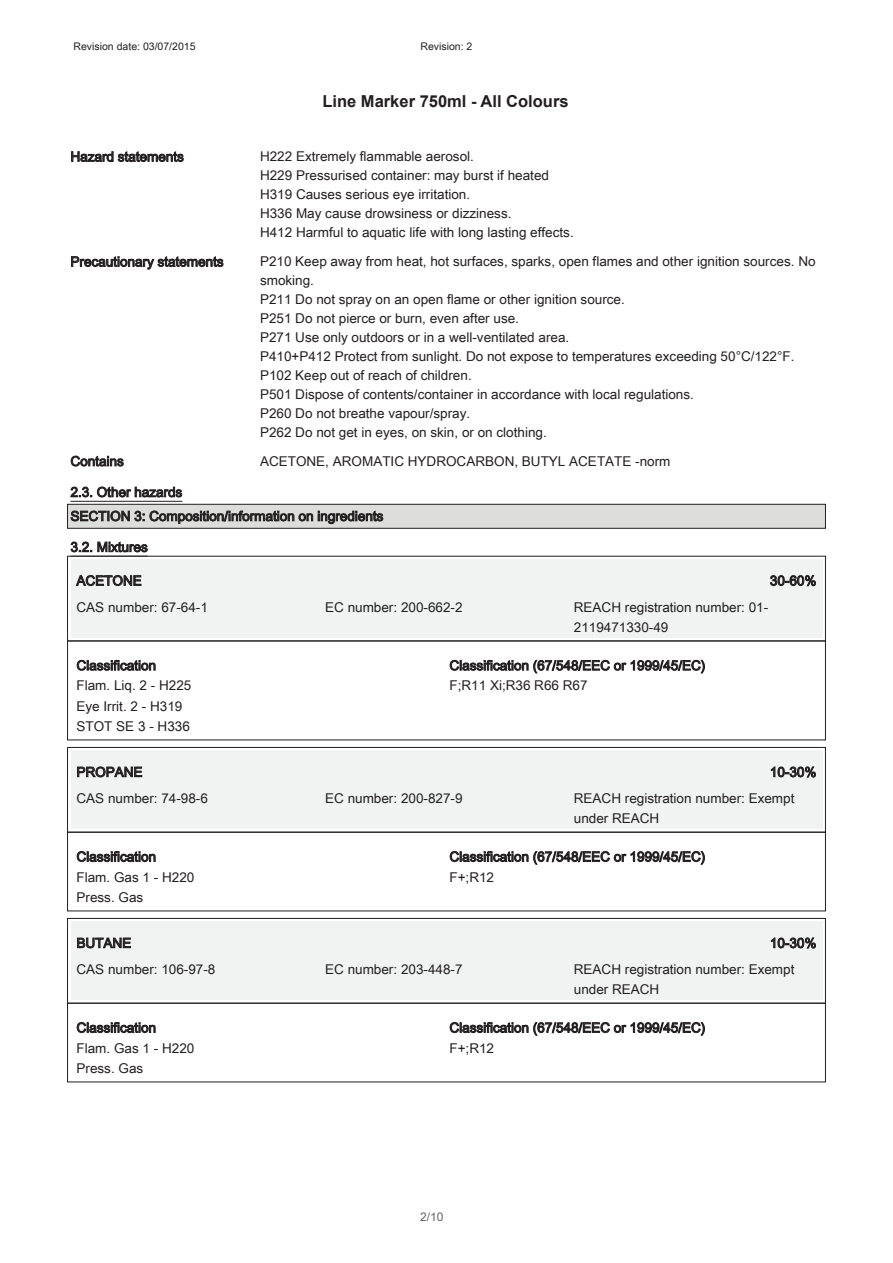
<style>
.page{position:relative;width:893px;height:1263px;background:#fff}
.page>*{position:absolute;margin:0;border:0;box-sizing:border-box;transform-origin:0 0}
.t1{font:700 16.5px "Arial";color:#231f20}
.t2{font:13.5px/18.9px "Arial Unicode MS";color:#231f20}
.t3{font:12px "Arial Unicode MS";color:#646464}
.t4{font:10.5px "Arial Unicode MS";color:#231f20}
</style>
<div class="page">
<svg style="left:71px;top:151px;width:113px;height:11px"></svg>
<svg style="left:71px;top:256px;width:152px;height:14px"></svg>
<svg style="left:71px;top:456px;width:53px;height:11px"></svg>
<hr style="left:70px;top:501px;width:112px;height:1px;background:#231f20">
<svg style="left:70px;top:487px;width:112px;height:10px"></svg>
<div style="left:67px;top:504px;width:758px;height:25px;background:#dddddc;border:1px solid #231f20"></div>
<svg style="left:71px;top:511px;width:312px;height:13px"></svg>
<svg style="left:71px;top:541px;width:77px;height:12px"></svg>
<div style="left:70px;top:559px;width:752px;height:79px;background:#f1f3f3"></div>
<div style="left:67px;top:556px;width:758px;height:85px;border:1px solid #231f20"></div>
<svg style="left:76px;top:575px;width:65px;height:11px"></svg>
<svg style="left:770px;top:575px;width:46px;height:11px"></svg>
<svg style="left:77px;top:660px;width:79px;height:11px"></svg>
<svg style="left:449px;top:660px;width:256px;height:13px"></svg>
<div style="left:70px;top:750px;width:752px;height:79px;background:#f1f3f3"></div>
<div style="left:67px;top:747px;width:758px;height:86px;border:1px solid #231f20"></div>
<div style="left:67px;top:832px;width:758px;height:79px;border:1px solid #231f20"></div>
<svg style="left:77px;top:766px;width:65px;height:11px"></svg>
<svg style="left:771px;top:766px;width:45px;height:12px"></svg>
<svg style="left:77px;top:851px;width:79px;height:11px"></svg>
<svg style="left:449px;top:851px;width:256px;height:14px"></svg>
<div style="left:70px;top:921px;width:752px;height:79px;background:#f1f3f3"></div>
<div style="left:67px;top:918px;width:758px;height:86px;border:1px solid #231f20"></div>
<div style="left:67px;top:1003px;width:758px;height:79px;border:1px solid #231f20"></div>
<svg style="left:77px;top:937px;width:54px;height:11px"></svg>
<svg style="left:771px;top:937px;width:45px;height:12px"></svg>
<svg style="left:77px;top:1022px;width:79px;height:11px"></svg>
<svg style="left:449px;top:1022px;width:256px;height:14px"></svg>
<p class="t4" style="left:74px;top:38px;width:123px">Revision date: 03/07/2015</p>
<p class="t4" style="left:420px;top:38px;width:53px">Revision: 2</p>
<p class="t1" style="left:322px;top:90px;width:248px">Line Marker 750ml - All Colours</p>
<p class="t2" style="left:70px;top:147px;width:115px">Hazard statements</p>
<p class="t2" style="left:260px;top:147px;width:315px">H222 Extremely flammable aerosol.<br>H229 Pressurised container: may burst if heated H319 Causes serious eye irritation.<br>H336 May cause drowsiness or dizziness.<br>H412 Harmful to aquatic life with long lasting effects.</p>
<p class="t2" style="left:70px;top:252px;width:154px">Precautionary statements</p>
<p class="t2" style="left:260px;top:252px;width:557px">P210 Keep away from heat, hot surfaces, sparks, open flames and other ignition sources. No smoking.<br>P211 Do not spray on an open flame or other ignition source.<br>P251 Do not pierce or burn, even after use.<br>P271 Use only outdoors or in a well-ventilated area.<br>P410+P412 Protect from sunlight. Do not expose to temperatures exceeding 50°C/122°F.<br>P102 Keep out of reach of children.<br>P501 Dispose of contents/container in accordance with local regulations.<br>P260 Do not breathe vapour/spray.<br>P262 Do not get in eyes, on skin, or on clothing.</p>
<p class="t2" style="left:70px;top:451px;width:55px">Contains</p>
<p class="t2" style="left:260px;top:451px;width:412px">ACETONE, AROMATIC HYDROCARBON, BUTYL ACETATE -norm</p>
<p class="t2" style="left:70px;top:480px;width:314px;line-height:24px">2.3. Other hazards<br>SECTION 3: Composition/information on ingredients</p>
<p class="t2" style="left:70px;top:537px;width:79px">3.2. Mixtures</p>
<p class="t2" style="left:76px;top:571px;width:67px">ACETONE</p>
<p class="t2" style="left:769px;top:571px;width:48px">30-60%</p>
<p class="t2" style="left:76px;top:597px;width:133px">CAS number: 67-64-1</p>
<p class="t2" style="left:325px;top:597px;width:139px">EC number: 200-662-2</p>
<p class="t2" style="left:574px;top:597px;width:196px;line-height:20.2px">REACH registration number: 01-<br>2119471330-49</p>
<p class="t2" style="left:76px;top:655px;width:116px;line-height:20.2px">Classification<br>Flam. Liq. 2 - H225<br>Eye Irrit. 2 - H319<br>STOT SE 3 - H336</p>
<p class="t2" style="left:449px;top:655px;width:257px;line-height:20.2px">Classification (67/548/EEC or 1999/45/EC)<br>F;R11 Xi;R36 R66 R67</p>
<p class="t2" style="left:76px;top:762px;width:67px">PROPANE</p>
<p class="t2" style="left:769px;top:762px;width:48px">10-30%</p>
<p class="t2" style="left:76px;top:788px;width:133px">CAS number: 74-98-6</p>
<p class="t2" style="left:325px;top:788px;width:139px">EC number: 200-827-9</p>
<p class="t2" style="left:574px;top:788px;width:222px;line-height:20.2px">REACH registration number: Exempt under REACH</p>
<p class="t2" style="left:76px;top:846px;width:119px;line-height:20.2px">Classification<br>Flam. Gas 1 - H220<br>Press. Gas</p>
<p class="t2" style="left:449px;top:846px;width:257px;line-height:20.2px">Classification (67/548/EEC or 1999/45/EC)<br>F+;R12</p>
<p class="t2" style="left:76px;top:933px;width:56px">BUTANE</p>
<p class="t2" style="left:769px;top:933px;width:48px">10-30%</p>
<p class="t2" style="left:76px;top:959px;width:140px">CAS number: 106-97-8</p>
<p class="t2" style="left:325px;top:959px;width:139px">EC number: 203-448-7</p>
<p class="t2" style="left:574px;top:959px;width:222px;line-height:20.2px">REACH registration number: Exempt under REACH</p>
<p class="t2" style="left:76px;top:1017px;width:119px;line-height:20.2px">Classification<br>Flam. Gas 1 - H220<br>Press. Gas</p>
<p class="t2" style="left:449px;top:1017px;width:257px;line-height:20.2px">Classification (67/548/EEC or 1999/45/EC)<br>F+;R12</p>
<p class="t3" style="left:420px;top:1208px;width:25px">2/10</p>
</div>
